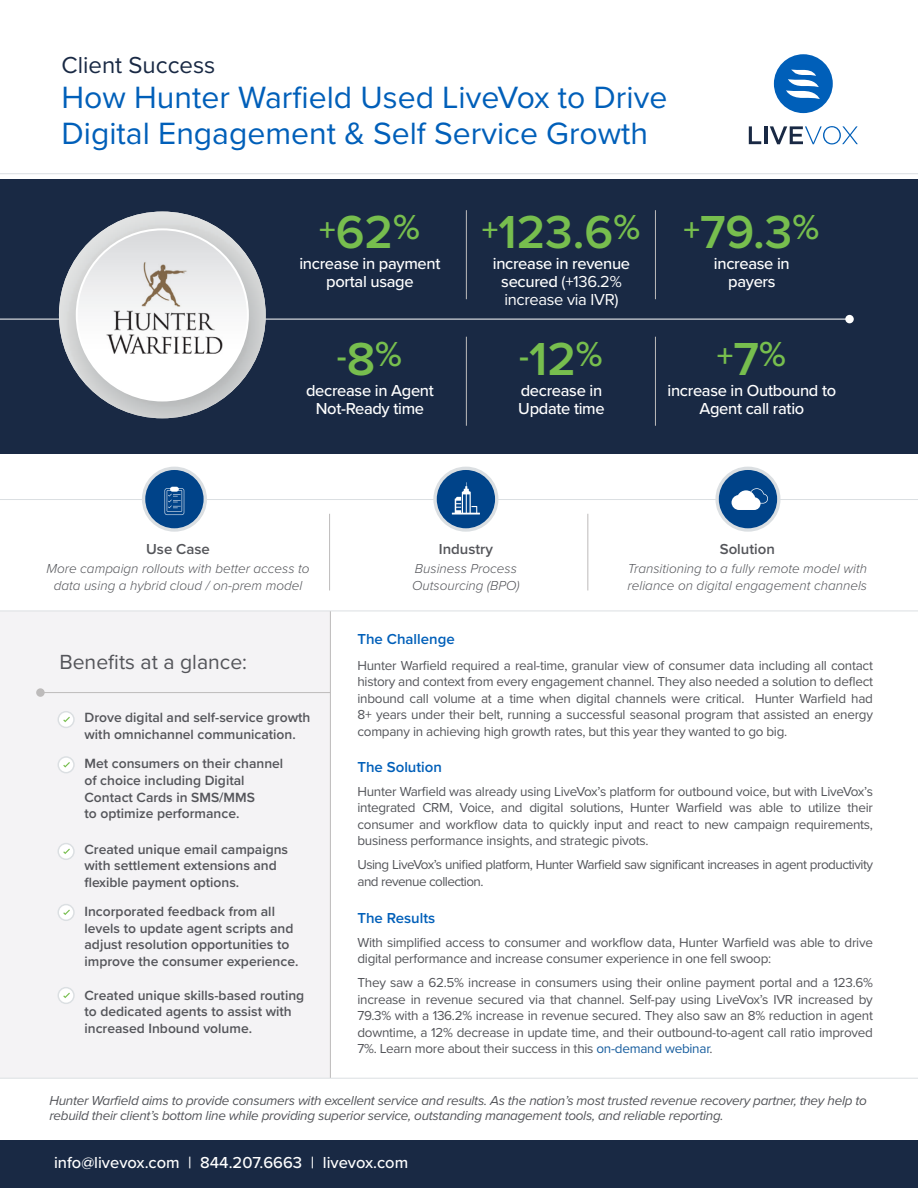
<style>
.page{position:relative;width:918px;height:1188px;background:#fff}
.page>*{position:absolute;margin:0;border:0;box-sizing:border-box;transform-origin:0 0}
.body{font:600 48px "Proxima Nova";color:#77be4e}
.body-2{font:600 33px "Proxima Nova";color:#77be4e}
.Main_Title{font:31.95px/35.4px "Proxima Nova";color:#005fb9}
.Main_Title-2{font:24px "Proxima Nova";color:#192944}
.Main_Title-3{font:21.15px "Proxima Nova";color:#54555a}
.bullet_text{font:500 16.5px/18px "Proxima Nova";letter-spacing:-.02em;color:#fff;text-align:center}
.bullet_text-2{font:500 16.5px "Proxima Nova";color:#fff}
.bullet_text-3{font:600 15px "Proxima Nova";color:#005fb9}
.body-3{font:600 15px "Proxima Nova";color:#54555a}
.Benefit_Bullets{font:600 13.8px/16.6px "Proxima Nova";color:#54555a}
.bullet_text-4{font:13.5px/16.5px "Proxima Nova";letter-spacing:-.02em;color:#54555a;text-align:justify}
.bullet_text-5{font:italic 13.5px/15px "Proxima Nova";letter-spacing:-.02em;color:#54555a}
.body-4{font:italic 300 13.5px/16.5px "Proxima Nova";color:#54555a}
.bullet_text-6{font:13.5px/16.5px "Proxima Nova";letter-spacing:-.04em;color:#54555a}
.s1{font-weight:400}
.s2{font-size:48px}
.s3{font-size:36px}
.s4{color:#175d9e}
</style>
<div class="page">
<div style="left:0;top:611px;width:330px;height:467px;background:#f4f3f5"></div>
<div style="left:0;top:179px;width:918px;height:275px;background:#192944"></div>
<svg style="left:749px;top:126px;width:12px;height:18px"></svg>
<hr style="left:764px;top:126px;width:3px;height:18px;background:#192944">
<svg style="left:770px;top:126px;width:88px;height:18px"></svg>
<div style="left:774px;top:54px;width:59px;height:59px;background:#005fb9;border-radius:50%"></div>
<svg style="left:786px;top:69px;width:34px;height:30px"></svg>
<hr style="left:0;top:173px;width:918px;height:1px;background:#dbdfe2">
<hr style="left:0;top:611px;width:918px;height:1px;background:#dbdfe2">
<div style="left:0;top:1140px;width:918px;height:48px;background:#192944"></div>
<hr style="left:0;top:499px;width:918px;height:1px;background:#dbdfe2">
<hr style="left:0;top:1078px;width:918px;height:1px;background:#dbdfe2">
<div style="left:144px;top:468px;width:61px;height:62px;background:#004389;border-radius:50%"></div>
<div style="left:142px;top:467px;width:65px;height:65px;border:3px solid #dbdfe2;border-radius:50%"></div>
<div style="left:435px;top:468px;width:62px;height:62px;background:#004389;border-radius:50%"></div>
<div style="left:433px;top:467px;width:65px;height:65px;border:3px solid #dbdfe2;border-radius:50%"></div>
<div style="left:717px;top:468px;width:62px;height:62px;background:#004389;border-radius:50%"></div>
<div style="left:715px;top:467px;width:66px;height:65px;border:3px solid #dbdfe2;border-radius:50%"></div>
<hr style="left:329px;top:514px;width:1px;height:76px;background:#bdbbbb">
<hr style="left:588px;top:514px;width:1px;height:76px;background:#bdbbbb">
<div style="left:58px;top:712px;width:16px;height:15px;background:#fff;border-radius:50%"></div>
<div style="left:57px;top:711px;width:18px;height:17px;border:1px solid #dbdfe2;border-radius:50%"></div>
<svg style="left:63px;top:717px;width:7px;height:5px"></svg>
<svg style="left:58px;top:757px;width:16px;height:16px"></svg>
<div style="left:57px;top:756px;width:18px;height:17px;border:1px solid #dbdfe2;border-radius:50%"></div>
<svg style="left:63px;top:762px;width:7px;height:6px"></svg>
<div style="left:58px;top:844px;width:16px;height:15px;background:#fff;border-radius:50%"></div>
<div style="left:57px;top:843px;width:18px;height:17px;border:1px solid #dbdfe2;border-radius:50%"></div>
<svg style="left:63px;top:849px;width:7px;height:5px"></svg>
<div style="left:58px;top:905px;width:16px;height:15px;background:#fff;border-radius:50%"></div>
<div style="left:57px;top:904px;width:18px;height:17px;border:1px solid #dbdfe2;border-radius:50%"></div>
<svg style="left:63px;top:910px;width:7px;height:5px"></svg>
<div style="left:58px;top:988px;width:16px;height:15px;background:#fff;border-radius:50%"></div>
<div style="left:57px;top:987px;width:18px;height:17px;border:1px solid #dbdfe2;border-radius:50%"></div>
<svg style="left:63px;top:993px;width:7px;height:5px"></svg>
<hr style="left:41px;top:692px;width:289px;height:1px;background:#bdbbbb">
<div style="left:36px;top:688px;width:9px;height:9px;background:#bdbbbb;border-radius:50%"></div>
<hr style="left:330px;top:611px;width:1px;height:467px;background:#bdbbbb">
<svg style="left:165px;top:487px;width:19px;height:28px"></svg>
<hr style="left:0;top:319px;width:849px;height:1px;background:#fff">
<div style="left:845px;top:315px;width:9px;height:8px;background:#fff;border-radius:50%"></div>
<img style="left:59px;top:212px;width:207px;height:206px;border-radius:103px">
<svg style="left:76px;top:228px;width:173px;height:173px;background:#d5d7da"></svg>
<hr style="left:466px;top:210px;width:1px;height:89px;background:#bdbbbb">
<hr style="left:466px;top:337px;width:1px;height:89px;background:#bdbbbb">
<hr style="left:655px;top:210px;width:1px;height:89px;background:#bdbbbb">
<hr style="left:655px;top:337px;width:1px;height:89px;background:#bdbbbb">
<svg style="left:452px;top:482px;width:28px;height:33px"></svg>
<svg style="left:732px;top:488px;width:36px;height:22px"></svg>
<img style="left:103px;top:260px;width:123px;height:106px">
<p class="Main_Title-2" style="left:62px;top:47px;width:155px">Client Success</p>
<p class="Main_Title" style="left:62px;top:78px;width:607px">How Hunter Warfield Used LiveVox to Drive<br>Digital Engagement &amp; Self Service Growth</p>
<p class="body" style="left:319px;top:196px;width:102px"><sup>+</sup>62<sup>%</sup></p>
<p class="body" style="left:482px;top:196px;width:160px"><sup>+</sup>123.6<sup>%</sup></p>
<p class="body" style="left:683px;top:196px;width:137px"><sup>+</sup>79.3<sup>%</sup></p>
<p class="bullet_text" style="left:299px;top:254px;width:142px">increase in payment portal usage</p>
<p class="bullet_text" style="left:493px;top:254px;width:139px">increase in revenue secured <span class="s1">(+136.2% increase via IVR)</span></p>
<p class="bullet_text" style="left:714px;top:254px;width:77px">increase in payers</p>
<p class="body-2" style="left:337px;top:332px;width:67px">-<span class="s2">8</span><span class="s3">%</span></p>
<p class="body" style="left:519px;top:323px;width:85px"><sup>-</sup>12<sup>%</sup></p>
<p class="body-2" style="left:717px;top:332px;width:70px">+<span class="s2">7</span><span class="s3">%</span></p>
<p class="bullet_text" style="left:306px;top:381px;width:129px">decrease in Agent<br>Not-Ready time</p>
<p class="bullet_text" style="left:518px;top:381px;width:88px;text-align:left">decrease in<br>Update time</p>
<p class="bullet_text" style="left:667px;top:381px;width:170px">increase in Outbound to<br>Agent call ratio</p>
<p class="body-3" style="left:146px;top:538px;width:65px">Use Case</p>
<p class="body-4" style="left:47px;top:560px;width:265px;text-align:center">More campaign rollouts with better access to data using a hybrid cloud / on-prem model</p>
<p class="body-3" style="left:439px;top:538px;width:56px">Industry</p>
<p class="body-4" style="left:412px;top:560px;width:109px">Business Process<br>Outsourcing (BPO)</p>
<p class="body-3" style="left:720px;top:538px;width:57px">Solution</p>
<p class="body-4" style="left:628px;top:560px;width:241px">Transitioning to a fully remote model with reliance on digital engagement channels</p>
<p class="Main_Title-3" style="left:59px;top:646px;width:189px">Benefits at a glance:</p>
<p class="Benefit_Bullets" style="left:85px;top:709px;width:227px">Drove digital and self-service growth with omnichannel communication.</p>
<p class="Benefit_Bullets" style="left:85px;top:755px;width:200px">Met consumers on their channel of choice including Digital<br>Contact Cards in SMS/MMS<br>to optimize performance.</p>
<p class="Benefit_Bullets" style="left:85px;top:840px;width:205px">Created unique email campaigns with settlement extensions and flexible payment options.</p>
<p class="Benefit_Bullets" style="left:85px;top:903px;width:215px">Incorporated feedback from all levels to update agent scripts and adjust resolution opportunities to improve the consumer experience.</p>
<p class="Benefit_Bullets" style="left:85px;top:986px;width:221px">Created unique skills-based routing to dedicated agents to assist with increased Inbound volume.</p>
<p class="bullet_text-3" style="left:357px;top:628px;width:99px">The Challenge</p>
<p class="bullet_text-4" style="left:357px;top:656px;width:517px">Hunter Warfield required a real-time, granular view of consumer data including all contact history and context from every engagement channel. They also needed a solution to deflect inbound call volume at a time when digital channels were critical. Hunter Warfield had 8+ years under their belt, running a successful seasonal program that assisted an energy company in achieving high growth rates, but this year they wanted to go big.</p>
<p class="bullet_text-3" style="left:357px;top:756px;width:86px">The Solution</p>
<p class="bullet_text-4" style="left:357px;top:783px;width:517px">Hunter Warfield was already using LiveVox’s platform for outbound voice, but with LiveVox’s integrated CRM, Voice, and digital solutions, Hunter Warfield was able to utilize their consumer and workflow data to quickly input and react to new campaign requirements, business performance insights, and strategic pivots.</p>
<p class="bullet_text-6" style="left:357px;top:856px;width:517px">Using LiveVox’s unified platform, Hunter Warfield saw significant increases in agent productivity and revenue collection.</p>
<p class="bullet_text-3" style="left:357px;top:906px;width:79px">The Results</p>
<p class="bullet_text-4" style="left:357px;top:933px;width:517px">With simplified access to consumer and workflow data, Hunter Warfield was able to drive digital performance and increase consumer experience in one fell swoop:</p>
<p class="bullet_text-4" style="left:357px;top:974px;width:517px">They saw a 62.5% increase in consumers using their online payment portal and a 123.6% increase in revenue secured via that channel. Self-pay using LiveVox’s IVR increased by 79.3% with a 136.2% increase in revenue secured. They also saw an 8% reduction in agent downtime, a 12% decrease in update time, and their outbound-to-agent call ratio improved 7%. Learn more about their success in this <span class="s4">on-demand webinar</span>.</p>
<p class="bullet_text-5" style="left:49px;top:1092px;width:819px">Hunter Warfield aims to provide consumers with excellent service and results. As the nation’s most trusted revenue recovery partner, they help to rebuild their client’s bottom line while providing superior service, outstanding management tools, and reliable reporting.</p>
<p class="bullet_text-2" style="left:54px;top:1150px;width:356px">info@livevox.com | 844.207.6663 | livevox.com</p>
</div>
